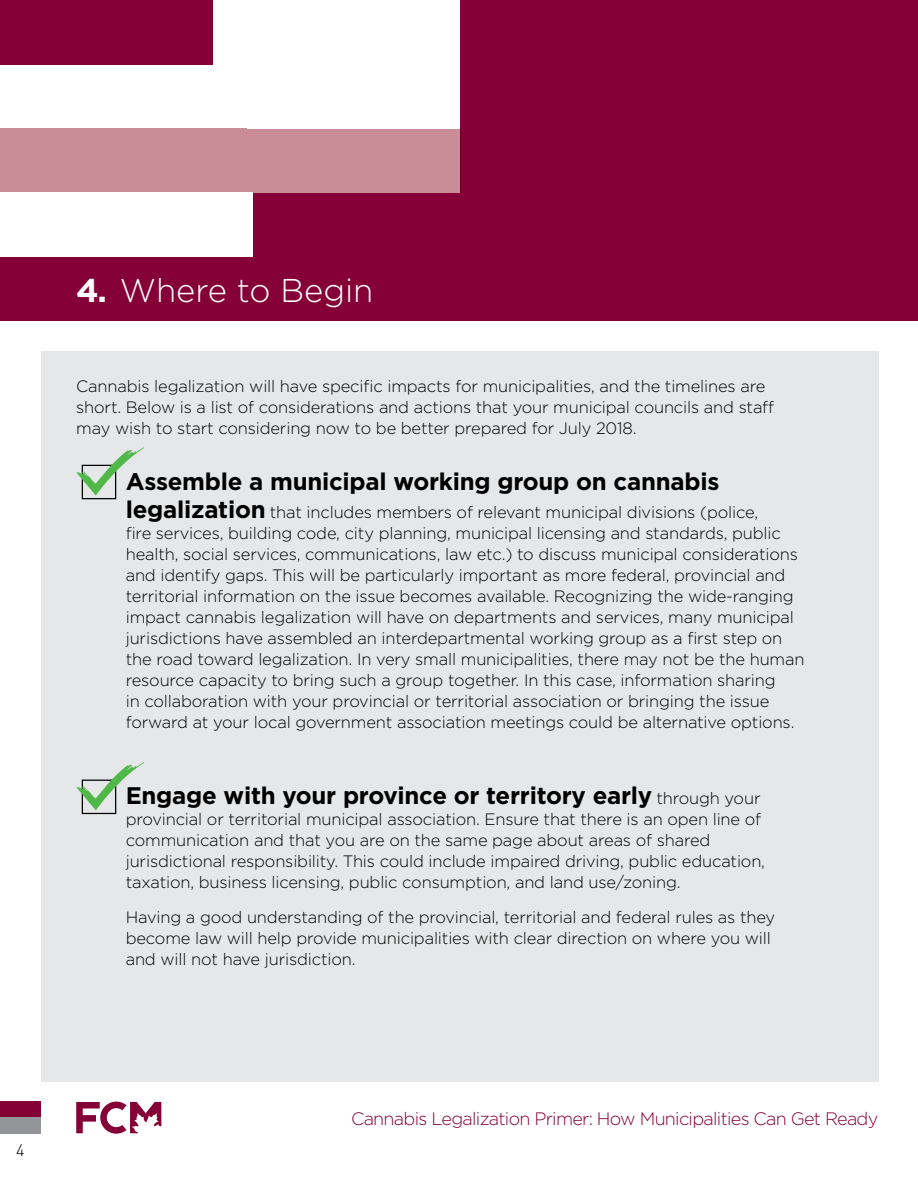
<style>
.page{position:relative;width:918px;height:1188px;background:#fff}
.page>*{position:absolute;margin:0;border:0;box-sizing:border-box;transform-origin:0 0}
.t1{font:300 32.85px "Gotham";color:#fff}
.t2{font:700 24px "Gotham";letter-spacing:-.01em;color:#000}
.t3{font:300 18px "Gotham";letter-spacing:-.04em;color:#860038}
.t4{font:300 16.5px/21px "Gotham";letter-spacing:-.01em;color:#000}
.t5{font:300 16.5px "DIN";color:#000}
.s1{font-weight:700}
.s2{font-weight:700;font-size:24px}
.s3{font-weight:300;font-size:16.5px}
</style>
<div class="page">
<div style="left:0;top:1102px;width:41px;height:16px;background:#860038"></div>
<div style="left:0;top:1118px;width:41px;height:16px;background:#939598"></div>
<div style="left:41px;top:351px;width:837px;height:730px;background:#e6e7e8"></div>
<div style="left:460px;top:0;width:458px;height:321px;background:#860038"></div>
<div style="left:0;top:193px;width:460px;height:128px;background:#860038"></div>
<div style="left:0;top:129px;width:460px;height:64px;background:#ca8d97"></div>
<div style="left:0;top:0;width:213px;height:65px;background:#860038"></div>
<div style="left:0;top:193px;width:252px;height:64px;background:#fff"></div>
<div style="left:82px;top:465px;width:34px;height:34px;border:1px solid #000"></div>
<svg style="left:76px;top:447px;width:68px;height:48px"></svg>
<div style="left:82px;top:780px;width:34px;height:34px;border:1px solid #000"></div>
<svg style="left:76px;top:762px;width:68px;height:48px"></svg>
<svg style="left:76px;top:1102px;width:85px;height:32px"></svg>
<h1 class="t1" style="left:76px;top:272px;width:299px"><span class="s1">4.</span> Where to Begin</h1>
<p class="t4" style="left:76px;top:375px;width:699px">Cannabis legalization will have specific impacts for municipalities, and the timelines are short. Below is a list of considerations and actions that your municipal councils and staff may wish to start considering now to be better prepared for July 2018.</p>
<h2 class="t2" style="left:126px;top:467px;width:595px">Assemble a municipal working group on cannabis</h2>
<p class="t4" style="left:126px;top:502px;width:680px"><span class="s2">legalization</span> that includes members of relevant municipal divisions (police,<br>fire services, building code, city planning, municipal licensing and standards, public health, social services, communications, law etc.) to discuss municipal considerations and identify gaps. This will be particularly important as more federal, provincial and territorial information on the issue becomes available. Recognizing the wide-ranging impact cannabis legalization will have on departments and services, many municipal jurisdictions have assembled an interdepartmental working group as a first step on the road toward legalization. In very small municipalities, there may not be the human resource capacity to bring such a group together. In this case, information sharing<br>in collaboration with your provincial or territorial association or bringing the issue forward at your local government association meetings could be alternative options.</p>
<h2 class="t2" style="left:126px;top:782px;width:636px">Engage with your province or territory early <span class="s3">through your</span></h2>
<p class="t4" style="left:126px;top:809px;width:641px">provincial or territorial municipal association. Ensure that there is an open line of communication and that you are on the same page about areas of shared jurisdictional responsibility. This could include impaired driving, public education, taxation, business licensing, public consumption, and land use/zoning.</p>
<p class="t4" style="left:126px;top:906px;width:651px">Having a good understanding of the provincial, territorial and federal rules as they become law will help provide municipalities with clear direction on where you will and will not have jurisdiction.</p>
<p class="t5" style="left:16px;top:1140px;width:10px">4</p>
<p class="t3" style="left:351px;top:1109px;width:529px">Cannabis Legalization Primer: How Municipalities Can Get Ready</p>
</div>
